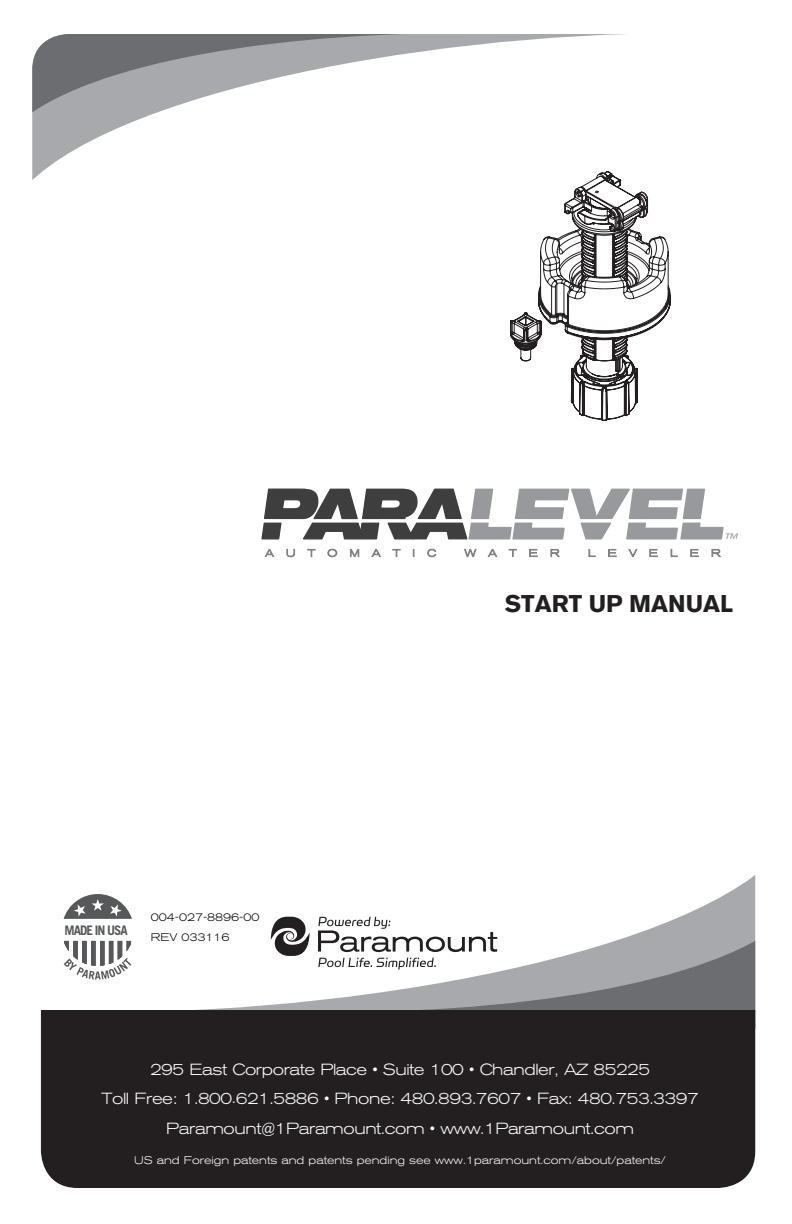
<style>
.page{position:relative;width:792px;height:1224px;background:#fff}
.page>*{position:absolute;margin:0;border:0;box-sizing:border-box;transform-origin:0 0}
.t1{font:700 24px "Akzidenz Grotesk BE";color:#231f20}
.t2{font:300 expanded 16px/29px "Akzidenz Grotesk BE";letter-spacing:-.025em;color:#fff;text-align:center}
.t3{font:700 13.2px "Trade Gothic";letter-spacing:-.075em;color:#57585a}
.t4{font:300 expanded 11px "Akzidenz Grotesk BE";color:#fff}
.t5{font:300 expanded 11px/20px "Akzidenz Grotesk BE";color:#000}
</style>
<div class="page">
<svg style="left:32px;top:34px;width:593px;height:146px"></svg>
<svg style="left:32px;top:34px;width:434px;height:95px"></svg>
<svg style="left:264px;top:549px;width:11px;height:8px"></svg>
<svg style="left:286px;top:549px;width:9px;height:8px"></svg>
<svg style="left:307px;top:549px;width:9px;height:8px"></svg>
<svg style="left:327px;top:549px;width:10px;height:8px"></svg>
<svg style="left:350px;top:549px;width:9px;height:8px"></svg>
<svg style="left:371px;top:549px;width:10px;height:8px"></svg>
<svg style="left:392px;top:549px;width:9px;height:8px"></svg>
<svg style="left:427px;top:549px;width:10px;height:8px"></svg>
<svg style="left:464px;top:548px;width:13px;height:9px"></svg>
<svg style="left:487px;top:549px;width:11px;height:8px"></svg>
<svg style="left:509px;top:549px;width:8px;height:8px"></svg>
<svg style="left:529px;top:549px;width:9px;height:8px"></svg>
<svg style="left:550px;top:549px;width:10px;height:8px"></svg>
<svg style="left:588px;top:549px;width:8px;height:8px"></svg>
<svg style="left:608px;top:549px;width:9px;height:8px"></svg>
<svg style="left:628px;top:549px;width:10px;height:8px"></svg>
<svg style="left:649px;top:549px;width:9px;height:8px"></svg>
<svg style="left:670px;top:549px;width:8px;height:8px"></svg>
<svg style="left:690px;top:549px;width:9px;height:8px"></svg>
<svg style="left:711px;top:549px;width:10px;height:8px"></svg>
<svg style="left:261px;top:489px;width:477px;height:51px"></svg>
<svg style="left:510px;top:171px;width:161px;height:250px"></svg>
<svg style="left:109px;top:875px;width:646px;height:135px"></svg>
<svg style="left:329px;top:914px;width:426px;height:96px"></svg>
<div style="left:41px;top:1010px;width:714px;height:178px;background:#231f20"></div>
<svg style="left:271px;top:917px;width:39px;height:39px"></svg>
<svg style="left:318px;top:958px;width:118px;height:12px"></svg>
<svg style="left:318px;top:917px;width:179px;height:35px"></svg>
<svg style="left:64px;top:894px;width:68px;height:25px"></svg>
<svg style="left:64px;top:941px;width:67px;height:39px"></svg>
<p class="t3" style="left:65px;top:922px;width:65px">MADE IN USA</p>
<p class="t5" style="left:151px;top:907px;width:110px">004-027-8896-00<br>REV 033116</p>
<h1 class="t1" style="left:505px;top:590px;width:230px">START UP MANUAL</h1>
<p class="t2" style="left:102px;top:1056px;width:599px">295 East Corporate Place • Suite 100 • Chandler, AZ 85225<br>Toll Free: 1.800.621.5886 • Phone: 480.893.7607 • Fax: 480.753.3397<br>Paramount@1Paramount.com • www.1Paramount.com</p>
<p class="t4" style="left:134px;top:1154px;width:533px">US and Foreign patents and patents pending see www.1paramount.com/about/patents/</p>
</div>
